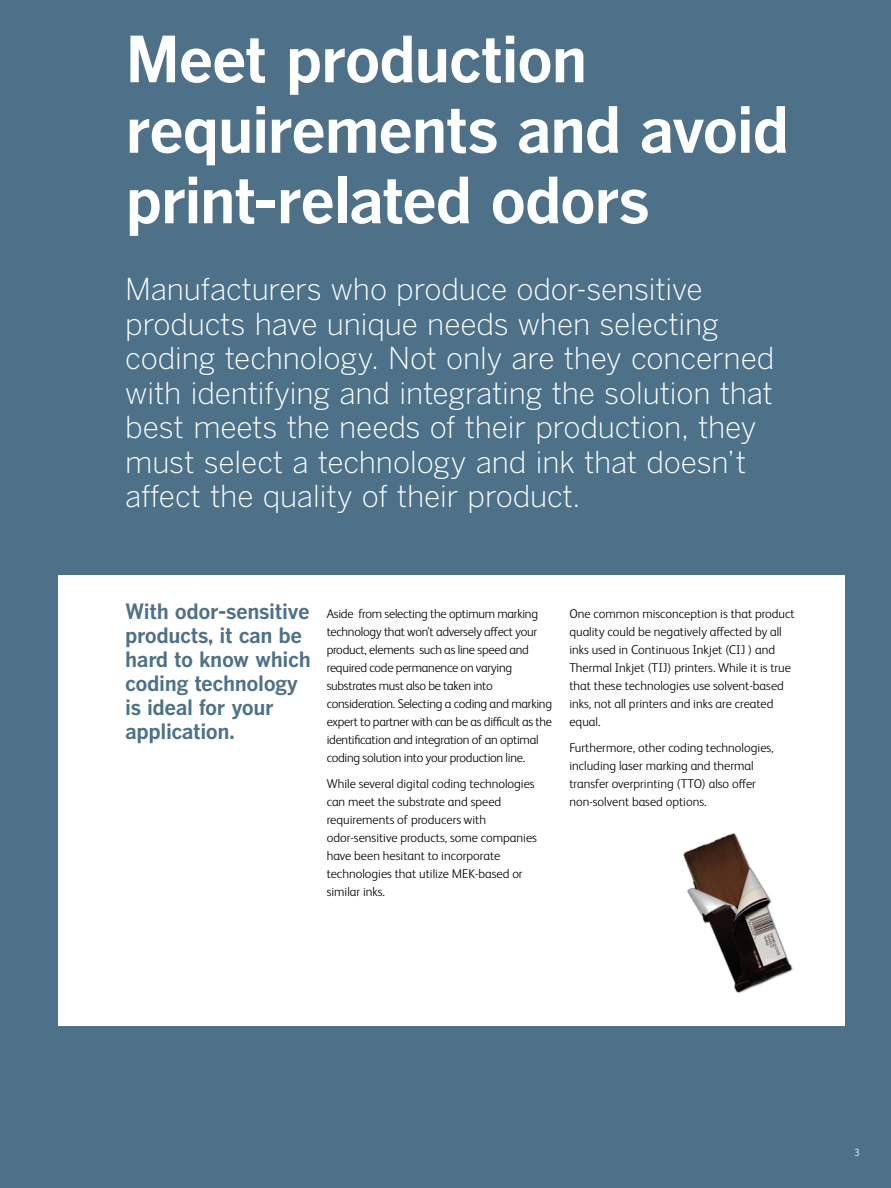
<style>
.page{position:relative;width:891px;height:1188px;background:#4c7189}
.page>*{position:absolute;margin:0;border:0;box-sizing:border-box;transform-origin:0 0}
.t1{font:700 63px/70.5px "Benton Gothic";letter-spacing:-.03em;color:#fff}
.t2{font:300 30px/34.5px "Benton Gothic";letter-spacing:-.01em;color:#fff}
.t3{font:700 21px/24px "Benton Gothic";letter-spacing:-.02em;color:#4c7189}
.t4{font:300 12.75px/18px "FS Albert Pro";color:#000}
.t5{font:300 12.75px/18px "FS Albert Pro";letter-spacing:-.02em;color:#000}
.t6{font:300 10.5px "FS Albert Pro";color:#fff}
</style>
<div class="page">
<div style="left:58px;top:576px;width:787px;height:450px;background:#fff"></div>
<img style="left:683px;top:833px;width:110px;height:161px">
<h1 class="t1" style="left:125px;top:25px;width:666px">Meet production requirements and avoid print-related odors</h1>
<p class="t2" style="left:125px;top:273px;width:651px">Manufacturers who produce odor-sensitive products have unique needs when selecting coding technology. Not only are they concerned with identifying and integrating the solution that best meets the needs of their production, they must select a technology and ink that doesn’t affect the quality of their product.</p>
<h3 class="t3" style="left:125px;top:600px;width:187px">With odor-sensitive products, it can be hard to know which coding technology is ideal for your application.</h3>
<p class="t5" style="left:327px;top:603px;width:227px">Aside from selecting the optimum marking technology that won’t adversely affect your product, elements such as line speed and required code permanence on varying substrates must also be taken into consideration. Selecting a coding and marking expert to partner with can be as difficult as the identification and integration of an optimal coding solution into your production line.</p>
<p class="t4" style="left:327px;top:774px;width:212px">While several digital coding technologies can meet the substrate and speed requirements of producers with odor-sensitive products, some companies have been hesitant to incorporate technologies that utilize MEK-based or similar inks.</p>
<p class="t4" style="left:569px;top:604px;width:227px">One common misconception is that product quality could be negatively affected by all inks used in Continuous Inkjet (CIJ ) and Thermal Inkjet (TIJ) printers. While it is true that these technologies use solvent-based inks, not all printers and inks are created equal.</p>
<p class="t4" style="left:569px;top:738px;width:206px">Furthermore, other coding technologies, including laser marking and thermal transfer overprinting (TTO) also offer non-solvent based options.</p>
<p class="t6" style="left:854px;top:1145px;width:7px">3</p>
</div>
